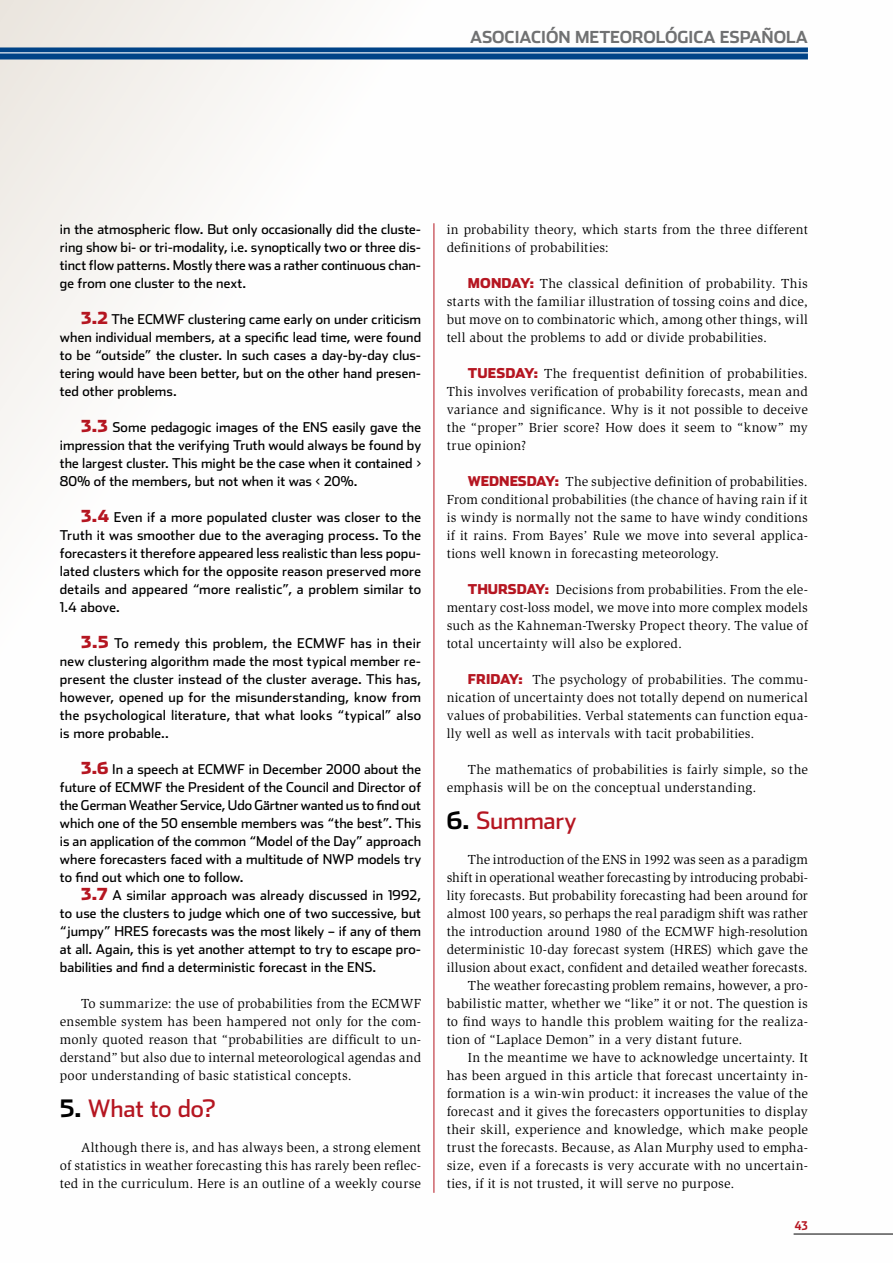
<style>
.page{position:relative;width:893px;height:1263px;background:#fff}
.page>*{position:absolute;margin:0;border:0;box-sizing:border-box;transform-origin:0 0}
.t1{font:24px "Stainless";letter-spacing:-.015em;color:#b51621}
.t2{font:700 16.5px "Stainless";color:#707172}
.t3{font:13.5px/18px "Slimbach Std";letter-spacing:.01em;color:#000;text-align:justify}
.t4{font:13.5px/18px "Stainless";letter-spacing:.005em;color:#000;text-align:justify}
.t5{font:13.5px "Slimbach Std";letter-spacing:-.01em;color:#000}
.t6{font:700 12px "Stainless Cond";color:#b51621}
.s1{font-weight:900;font-size:16.5px;color:#b51621}
.s2{font-weight:700;color:#000}
.s3{font-family:"Stainless";font-weight:900;color:#b51621}
</style>
<div class="page">
<div style="left:0;top:47px;width:808px;height:12px;background:#004387"></div>
<hr style="left:0;top:52px;width:808px;height:1px;background:#fff">
<hr style="left:794px;top:1234px;width:99px;height:1px;background:#000">
<hr style="left:434px;top:223px;width:1px;height:970px;background:#b51621">
<p class="t2" style="left:470px;top:27px;width:11px">ASOCIACIÓN</p>
<p class="t2" style="left:575px;top:27px;width:26px">METEOROLÓGICA</p>
<p class="t2" style="left:720px;top:27px;width:66px">ESPAÑOLA</p>
<p class="t4" style="left:60px;top:220px;width:363px">in the atmospheric flow. But only occasionally did the cluste&shy;ring show bi- or tri-modality, i.e. synoptically two or three dis&shy;tinct flow patterns. Mostly there was a rather continuous chan&shy;ge from one cluster to the next.</p>
<p class="t4" style="left:60px;top:310px;width:363px;text-indent:21px"><span class="s1">3.2</span> The ECMWF clustering came early on under criticism when individual members, at a specific lead time, were found to be “outside” the cluster. In such cases a day-by-day clus&shy;tering would have been better, but on the other hand presen&shy;ted other problems.</p>
<p class="t4" style="left:60px;top:418px;width:363px;text-indent:21px"><span class="s1">3.3</span> Some pedagogic images of the ENS easily gave the impression that the verifying Truth would always be found by the largest cluster. This might be the case when it contained &gt; 80% of the members, but not when it was &lt; 20%.</p>
<p class="t4" style="left:60px;top:508px;width:363px;text-indent:21px"><span class="s1">3.4</span> Even if a more populated cluster was closer to the Truth it was smoother due to the averaging process. To the forecasters it therefore appeared less realistic than less popu&shy;lated clusters which for the opposite reason preserved more details and appeared “more realistic”, a problem similar to 1.4 above.</p>
<p class="t4" style="left:60px;top:634px;width:363px;text-indent:21px"><span class="s1">3.5</span> To remedy this problem, the ECMWF has in their new clustering algorithm made the most typical member re&shy;present the cluster instead of the cluster average. This has, however, opened up for the misunderstanding, know from the psychological literature, that what looks “typical” also is more probable..</p>
<p class="t4" style="left:60px;top:760px;width:363px;text-indent:21px"><span class="s1">3.6</span> In a speech at ECMWF in December 2000 about the future of ECMWF the President of the Council and Director of the German Weather Service, Udo Gärtner wanted us to find out which one of the 50 ensemble members was “the best”. This is an application of the common “Model of the Day” approach where forecasters faced with a multitude of NWP models try to find out which one to follow.</p>
<p class="t4" style="left:60px;top:886px;width:363px;text-indent:21px"><span class="s1">3.7</span> A similar approach was already discussed in 1992, to use the clusters to judge which one of two successive, but “jumpy” HRES forecasts was the most likely – if any of them at all. Again, this is yet another attempt to try to escape pro&shy;babilities and find a deterministic forecast in the ENS.</p>
<p class="t3" style="left:60px;top:995px;width:363px;text-indent:21px">To summarize: the use of probabilities from the ECMWF ensemble system has been hampered not only for the com&shy;monly quoted reason that “probabilities are difficult to un&shy;derstand” but also due to internal meteorological agendas and poor understanding of basic statistical concepts.</p>
<h1 class="t1" style="left:60px;top:1094px;width:157px"><span class="s2">5.</span> What to do?</h1>
<p class="t3" style="left:60px;top:1139px;width:363px;text-indent:21px">Although there is, and has always been, a strong element of statistics in weather forecasting this has rarely been reflec&shy;ted in the curriculum. Here is an outline of a weekly course</p>
<p class="t3" style="left:447px;top:221px;width:363px">in probability theory, which starts from the three different definitions of probabilities:</p>
<p class="t3" style="left:447px;top:275px;width:363px;text-indent:21px"><span class="s3">MONDAY:</span> The classical definition of probability. This starts with the familiar illustration of tossing coins and dice, but move on to combinatoric which, among other things, will tell about the problems to add or divide probabilities.</p>
<p class="t3" style="left:447px;top:365px;width:363px;text-indent:21px"><span class="s3">TUESDAY:</span> The frequentist definition of probabilities.<br>This involves verification of probability forecasts, mean and variance and significance. Why is it not possible to deceive the “proper” Brier score? How does it seem to “know” my true opinion?</p>
<p class="t3" style="left:447px;top:473px;width:363px;text-indent:21px"><span class="s3">WEDNESDAY:</span> The subjective definition of probabilities.<br>From conditional probabilities (the chance of having rain if it is windy is normally not the same to have windy conditions if it rains. From Bayes’ Rule we move into several applica&shy;tions well known in forecasting meteorology.</p>
<p class="t3" style="left:447px;top:581px;width:363px;text-indent:21px"><span class="s3">THURSDAY:</span> Decisions from probabilities. From the ele&shy;mentary cost-loss model, we move into more complex models such as the Kahneman-Twersky Propect theory. The value of total uncertainty will also be explored.</p>
<p class="t3" style="left:447px;top:671px;width:363px;text-indent:21px"><span class="s3">FRIDAY:</span> The psychology of probabilities. The commu&shy;nication of uncertainty does not totally depend on numerical values of probabilities. Verbal statements can function equa&shy;lly well as well as intervals with tacit probabilities.</p>
<p class="t3" style="left:447px;top:761px;width:363px;text-indent:21px">The mathematics of probabilities is fairly simple, so the emphasis will be on the conceptual understanding.</p>
<h1 class="t1" style="left:447px;top:806px;width:131px"><span class="s2">6.</span> Summary</h1>
<p class="t3" style="left:468px;top:851px;width:341px">The introduction of the ENS in 1992 was seen as a paradigm</p>
<p class="t5" style="left:447px;top:870px;width:363px">shift in operational weather forecasting by introducing probabi-</p>
<p class="t3" style="left:447px;top:887px;width:363px">lity forecasts. But probability forecasting had been around for</p>
<p class="t3" style="left:447px;top:905px;width:363px">almost 100 years, so perhaps the real paradigm shift was rather</p>
<p class="t3" style="left:447px;top:923px;width:363px">the introduction around 1980 of the ECMWF high-resolution</p>
<p class="t3" style="left:447px;top:941px;width:363px">deterministic 10-day forecast system (HRES) which gave the</p>
<p class="t3" style="left:447px;top:959px;width:363px">illusion about exact, confident and detailed weather forecasts.</p>
<p class="t3" style="left:468px;top:977px;width:341px">The weather forecasting problem remains, however, a pro-</p>
<p class="t3" style="left:447px;top:995px;width:363px">babilistic matter, whether we “like” it or not. The question is</p>
<p class="t3" style="left:447px;top:1013px;width:363px">to find ways to handle this problem waiting for the realiza-</p>
<p class="t3" style="left:447px;top:1031px;width:297px">tion of “Laplace Demon” in a very distant future.</p>
<p class="t3" style="left:468px;top:1049px;width:342px">In the meantime we have to acknowledge uncertainty. It</p>
<p class="t3" style="left:447px;top:1067px;width:363px">has been argued in this article that forecast uncertainty in-</p>
<p class="t3" style="left:447px;top:1085px;width:363px">formation is a win-win product: it increases the value of the</p>
<p class="t3" style="left:447px;top:1103px;width:363px">forecast and it gives the forecasters opportunities to display</p>
<p class="t3" style="left:447px;top:1121px;width:363px">their skill, experience and knowledge, which make people</p>
<p class="t3" style="left:447px;top:1139px;width:363px">trust the forecasts. Because, as Alan Murphy used to empha-</p>
<p class="t3" style="left:447px;top:1156px;width:363px">size, even if a forecasts is very accurate with no uncertain-</p>
<p class="t3" style="left:447px;top:1174px;width:289px">ties, if it is not trusted, it will serve no purpose.</p>
<p class="t6" style="left:795px;top:1218px;width:14px">43</p>
</div>
